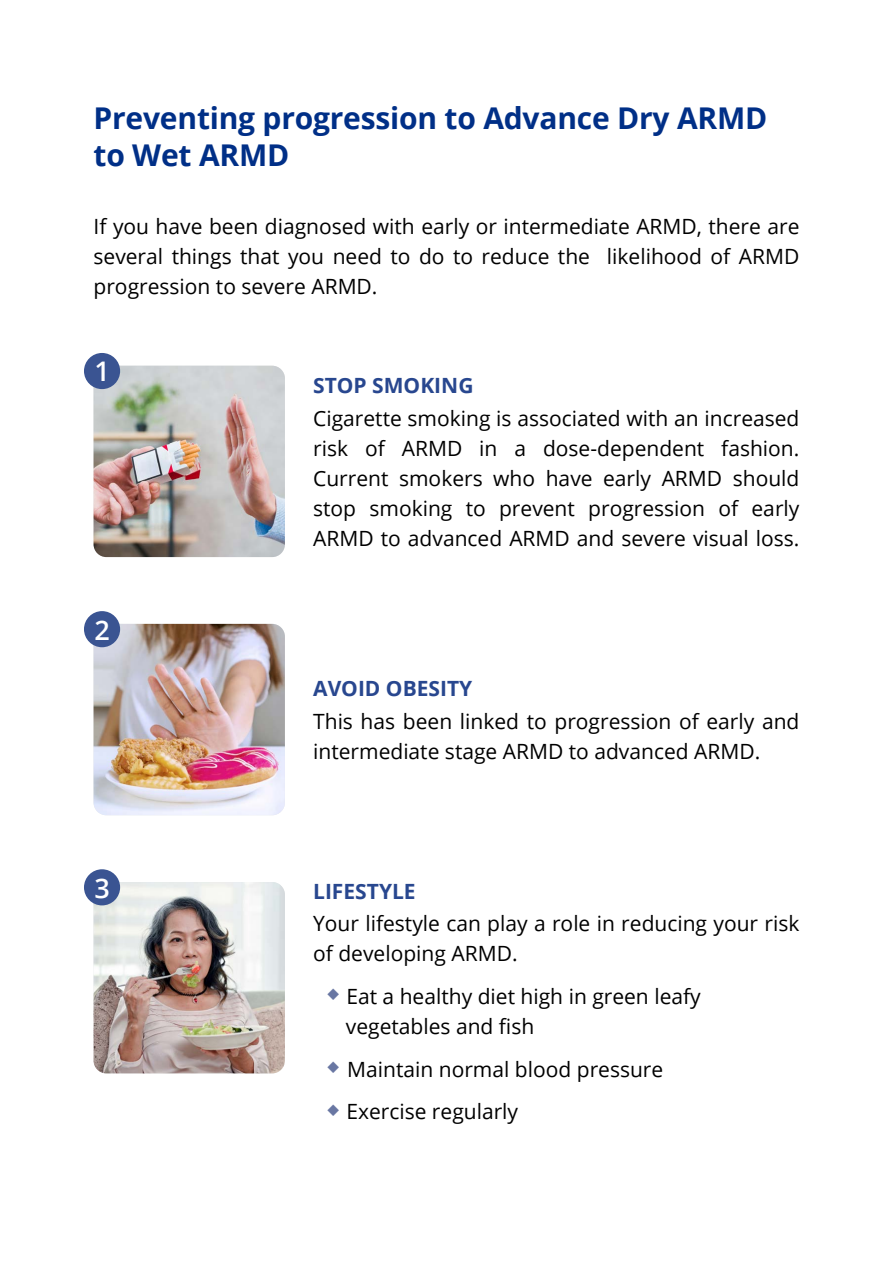
<style>
.page{position:relative;width:893px;height:1263px;background:#fff}
.page>*{position:absolute;margin:0;border:0;box-sizing:border-box;transform-origin:0 0}
.t1{font:700 30px/37.5px "Open Sans";letter-spacing:-.005em;color:#002f87}
.t2{font:600 27px "Open Sans";color:#fff}
.t3{font:21px/30px "Open Sans";color:#000}
.t4{font:700 21px "Open Sans";color:#28478f}
</style>
<div class="page">
<img style="left:94px;top:366px;width:191px;height:191px">
<div style="left:84px;top:353px;width:36px;height:36px;background:#3a5492;border-radius:50%"></div>
<img style="left:94px;top:624px;width:191px;height:191px">
<div style="left:84px;top:611px;width:36px;height:36px;background:#3a5492;border-radius:50%"></div>
<img style="left:94px;top:882px;width:191px;height:191px">
<div style="left:84px;top:869px;width:36px;height:36px;background:#3a5492;border-radius:50%"></div>
<h1 class="t1" style="left:94px;top:99px;width:675px">Preventing progression to Advance Dry ARMD to Wet ARMD</h1>
<p class="t3" style="left:94px;top:210px;width:707px;text-align:justify">If you have been diagnosed with early or intermediate ARMD, there are several things that you need to do to reduce the likelihood of ARMD progression to severe ARMD.</p>
<p class="t2" style="left:94px;top:353px;width:17px">1</p>
<p class="t2" style="left:94px;top:611px;width:17px">2</p>
<p class="t4" style="left:313px;top:371px;width:162px">STOP SMOKING</p>
<p class="t3" style="left:313px;top:402px;width:488px;text-align:justify">Cigarette smoking is associated with an increased risk of ARMD in a dose-dependent fashion.<br>Current smokers who have early ARMD should stop smoking to prevent progression of early ARMD to advanced ARMD and severe visual loss.</p>
<p class="t4" style="left:313px;top:674px;width:161px">AVOID OBESITY</p>
<p class="t3" style="left:313px;top:705px;width:488px">This has been linked to progression of early and intermediate stage ARMD to advanced ARMD.</p>
<p class="t2" style="left:94px;top:869px;width:17px">3</p>
<p class="t4" style="left:313px;top:876px;width:104px">LIFESTYLE</p>
<p class="t3" style="left:313px;top:908px;width:488px">Your lifestyle can play a role in reducing your risk of developing ARMD.</p>
<p class="t3" style="left:346px;top:981px;width:356px">Eat a healthy diet high in green leafy vegetables and fish</p>
<p class="t3" style="left:346px;top:1047px;width:318px;line-height:42.8px">Maintain normal blood pressure<br>Exercise regularly</p>
</div>
